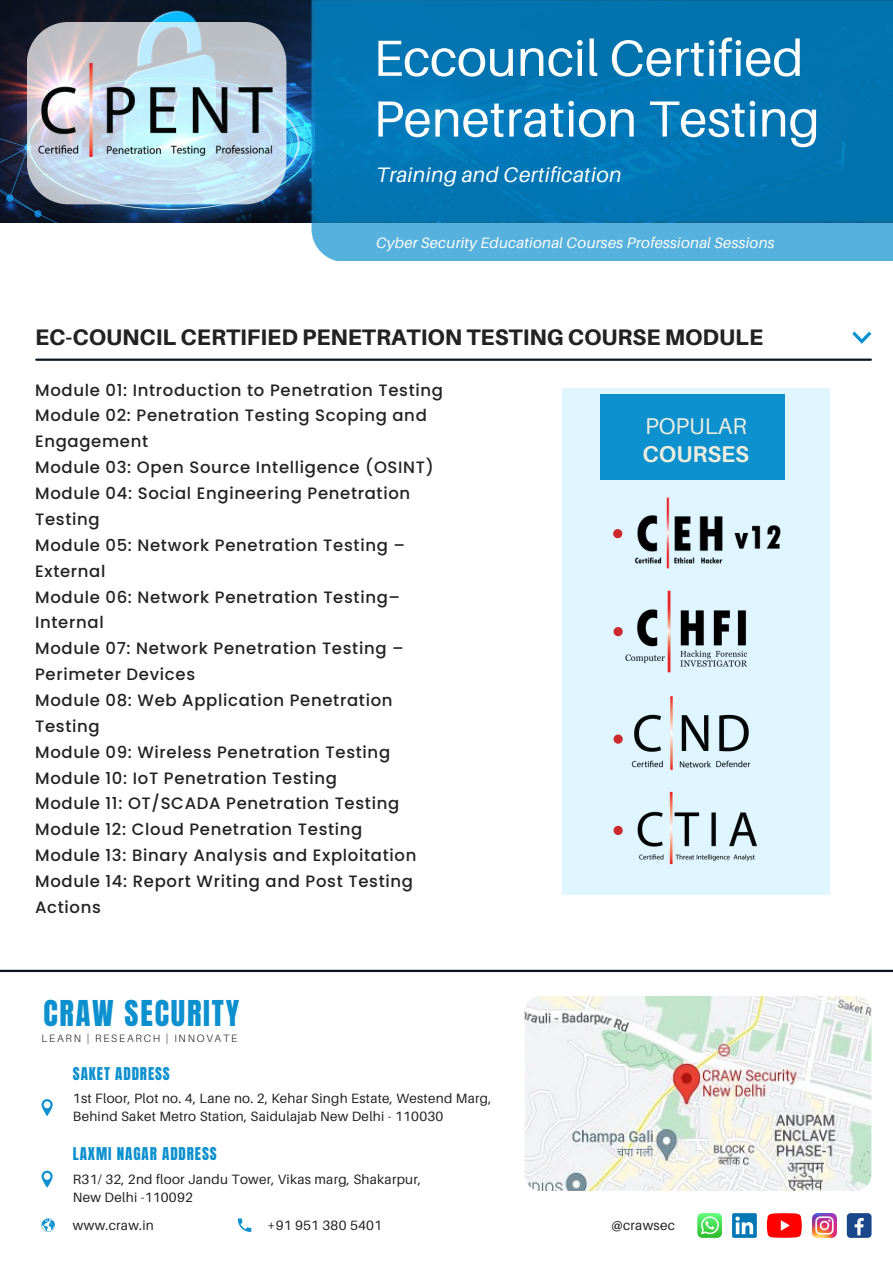
<style>
.page{position:relative;width:893px;height:1264px;background:#fff}
.page>*{position:absolute;margin:0;border:0;box-sizing:border-box;transform-origin:0 0}
.t1{font:50.85px/60.8px "Aileron";color:#fff}
.t2{font:30.3px "Anton";letter-spacing:.06em;color:#0c90ce}
.t3{font:22.8px "Aileron";color:#eeedde}
.t4{font:700 22.8px "Aileron";color:#eeedde}
.t5{font:800 22.5px "Aileron";color:#222}
.t6{font:italic 21px "Aileron";letter-spacing:.02em;color:#fff}
.t7{font:500 16.5px/25.8px "Poppins";letter-spacing:.04em;color:#222}
.t8{font:italic 15px "Aileron";letter-spacing:.02em;color:#fff}
.t9{font:15px "Anton";letter-spacing:.06em;color:#0c90ce}
.t10{font:13.5px/18px "Aileron";letter-spacing:.02em;color:#222}
.t11{font:300 10.65px "Aileron";letter-spacing:.165em;color:#222}
</style>
<div class="page">
<hr style="left:36px;top:358px;width:834px;height:3px;background:#0b1623">
<svg style="left:852px;top:331px;width:19px;height:13px"></svg>
<hr style="left:0;top:969px;width:892px;height:3px;background:#0b1623">
<svg style="left:41px;top:1170px;width:12px;height:17px"></svg>
<svg style="left:41px;top:1099px;width:12px;height:16px"></svg>
<svg style="left:238px;top:1218px;width:13px;height:13px"></svg>
<svg style="left:41px;top:1218px;width:14px;height:13px"></svg>
<img style="left:524px;top:995px;width:347px;height:195px;border-radius:16px">
<div style="left:846px;top:1213px;width:25px;height:24px;background:#1a4789;border-radius:4px"></div>
<svg style="left:854px;top:1217px;width:9px;height:18px"></svg>
<img style="left:812px;top:1213px;width:24px;height:24px">
<svg style="left:766px;top:1213px;width:35px;height:24px"></svg>
<div style="left:732px;top:1213px;width:24px;height:24px;background:#0177b5;border-radius:2px"></div>
<svg style="left:735px;top:1216px;width:18px;height:18px"></svg>
<svg style="left:697px;top:1213px;width:25px;height:24px"></svg>
<img style="left:0;top:0;width:311px;height:222px">
<svg style="left:311px;top:0;width:581px;height:261px;background:#4faad6"></svg>
<div style="left:315px;top:1px;width:577px;height:220px;background:#0177b5"></div>
<img style="left:26px;top:0;width:260px;height:223px">
<div style="left:562px;top:388px;width:267px;height:506px;background:#dff5ff"></div>
<div style="left:613px;top:529px;width:9px;height:9px;background:#cd2a2e;border-radius:50%"></div>
<div style="left:613px;top:734px;width:9px;height:9px;background:#cd2a2e;border-radius:50%"></div>
<svg style="left:613px;top:825px;width:9px;height:10px"></svg>
<div style="left:613px;top:627px;width:9px;height:9px;background:#cd2a2e;border-radius:50%"></div>
<div style="left:600px;top:394px;width:184px;height:85px;background:#0c90ce"></div>
<img style="left:634px;top:497px;width:147px;height:70px">
<img style="left:631px;top:696px;width:120px;height:74px">
<img style="left:637px;top:791px;width:121px;height:74px">
<img style="left:622px;top:567px;width:126px;height:106px">
<h1 class="t1" style="left:373px;top:27px;width:448px">Eccouncil Certified<br>Penetration Testing</h1>
<p class="t6" style="left:376px;top:161px;width:247px">Training and Certification</p>
<p class="t8" style="left:376px;top:233px;width:400px">Cyber Security Educational Courses Professional Sessions</p>
<h3 class="t5" style="left:35px;top:323px;width:729px">EC-COUNCIL CERTIFIED PENETRATION TESTING COURSE MODULE</h3>
<p class="t7" style="left:35px;top:377px;width:409px">Module 01: Introduction to Penetration Testing<br>Module 02: Penetration Testing Scoping and<br>Engagement<br>Module 03: Open Source Intelligence (OSINT)<br>Module 04: Social Engineering Penetration<br>Testing<br>Module 05: Network Penetration Testing –<br>External<br>Module 06: Network Penetration Testing–<br>Internal<br>Module 07: Network Penetration Testing –<br>Perimeter Devices<br>Module 08: Web Application Penetration<br>Testing<br>Module 09: Wireless Penetration Testing<br>Module 10: IoT Penetration Testing<br>Module 11: OT/SCADA Penetration Testing<br>Module 12: Cloud Penetration Testing<br>Module 13: Binary Analysis and Exploitation<br>Module 14: Report Writing and Post Testing<br>Actions</p>
<h2 class="t2" style="left:43px;top:991px;width:197px">CRAW SECURITY</h2>
<p class="t11" style="left:41px;top:1031px;width:197px">LEARN | RESEARCH | INNOVATE</p>
<p class="t9" style="left:73px;top:1062px;width:98px">SAKET ADDRESS</p>
<p class="t10" style="left:73px;top:1089px;width:420px">1st Floor, Plot no. 4, Lane no. 2, Kehar Singh Estate, Westend Marg,<br>Behind Saket Metro Station, Saidulajab New Delhi - 110030</p>
<p class="t9" style="left:73px;top:1143px;width:145px">LAXMI NAGAR ADDRESS</p>
<p class="t10" style="left:73px;top:1169px;width:350px">R31/ 32, 2nd floor Jandu Tower, Vikas marg, Shakarpur,<br>New Delhi -110092</p>
<h3 class="t3" style="left:645px;top:412px;width:103px">POPULAR</h3>
<h3 class="t4" style="left:642px;top:440px;width:108px">COURSES</h3>
<p class="t10" style="left:73px;top:1215px;width:82px">www.craw.in</p>
<p class="t10" style="left:267px;top:1215px;width:116px">+91 951 380 5401</p>
<p class="t10" style="left:611px;top:1215px;width:65px">@crawsec</p>
</div>
